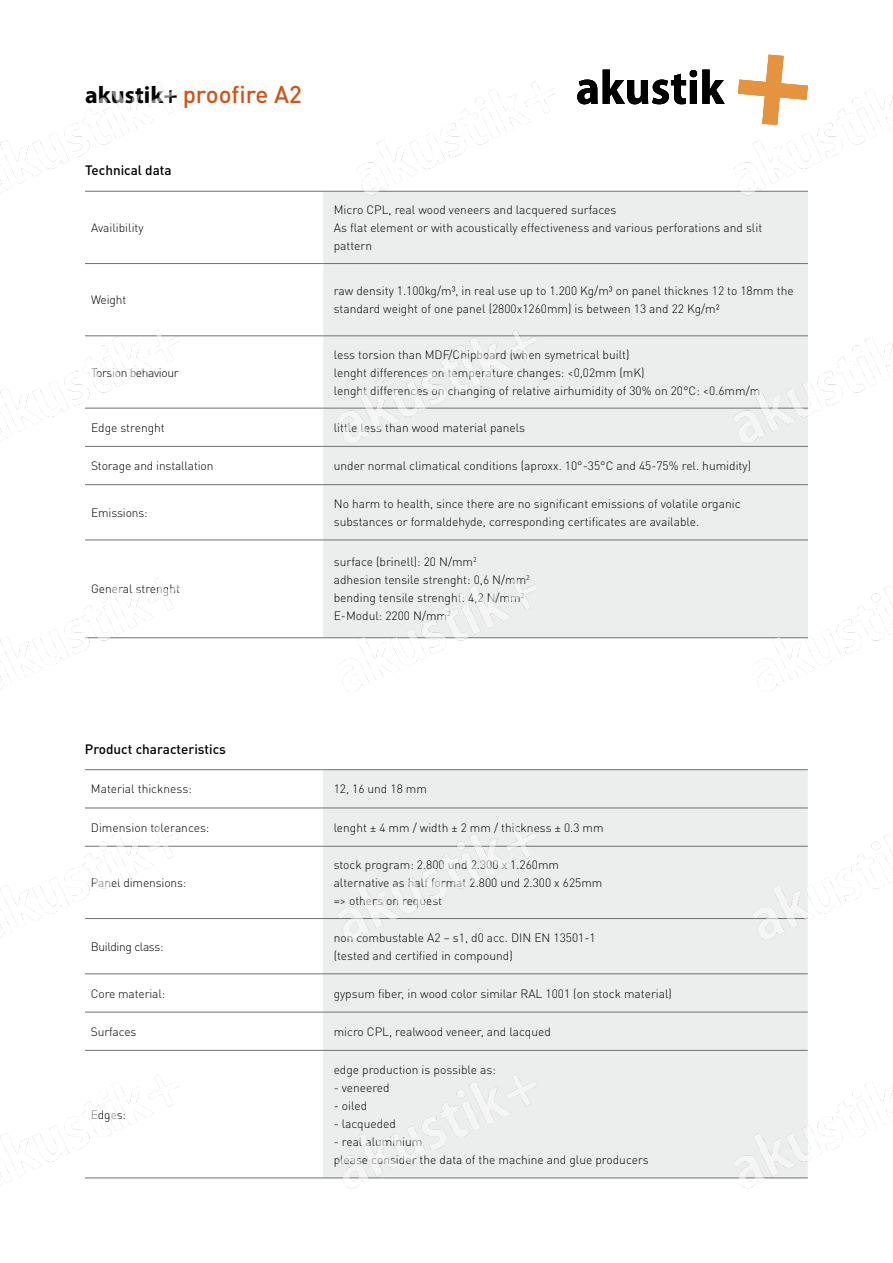
<style>
.page{position:relative;width:893px;height:1263px;background:#fff}
.page>*{position:absolute;margin:0;border:0;box-sizing:border-box;transform-origin:0 0}
.t1{font:500 24px "DIN Pro";color:#d15419}
.t2{font:500 13.5px "DIN Pro";color:#000}
.t3{font:300 12px/18px "DIN Pro";color:#000}
.t4{font:300 12px "DIN Pro";letter-spacing:-.03em;color:#000}
.s1{font-family:"Myriad Pro";font-weight:700;color:#000}
</style>
<div class="page">
<img style="left:0;top:54px;width:893px;height:1135px">
<h1 class="t1" style="left:85px;top:75px;width:219px"><span class="s1">akustik+</span> proofire A2</h1>
<p class="t2" style="left:85px;top:159px;width:88px">Technical data</p>
<p class="t3" style="left:91px;top:218px;width:54px">Availibility</p>
<p class="t3" style="left:334px;top:200px;width:430px">Micro CPL, real wood veneers and lacquered surfaces<br>As flat element or with acoustically effectiveness and various perforations and slit pattern</p>
<p class="t3" style="left:91px;top:290px;width:37px">Weight</p>
<p class="t3" style="left:334px;top:281px;width:461px">raw density 1.100kg/m³, in real use up to 1.200 Kg/m³ on panel thicknes 12 to 18mm the standard weight of one panel (2800x1260mm) is between 13 and 22 Kg/m²</p>
<p class="t4" style="left:91px;top:363px;width:89px">Torsion behaviour</p>
<p class="t3" style="left:334px;top:344px;width:428px">less torsion than MDF/Chipboard (when symetrical built)<br>lenght differences on temperature changes: &lt;0,02mm (mK)<br>lenght differences on changing of relative airhumidity of 30% on 20°C: &lt;0.6mm/m</p>
<p class="t3" style="left:91px;top:417px;width:75px">Edge strenght</p>
<p class="t3" style="left:334px;top:417px;width:193px">little less than wood material panels</p>
<p class="t3" style="left:91px;top:456px;width:124px">Storage and installation</p>
<p class="t3" style="left:334px;top:456px;width:419px">under normal climatical conditions (aproxx. 10°-35°C and 45-75% rel. humidity)</p>
<p class="t3" style="left:91px;top:502px;width:58px">Emissions:</p>
<p class="t3" style="left:334px;top:493px;width:408px">No harm to health, since there are no significant emissions of volatile organic substances or formaldehyde, corresponding certificates are available.</p>
<p class="t3" style="left:91px;top:579px;width:90px">General strenght</p>
<p class="t3" style="left:334px;top:552px;width:198px">surface (brinell): 20 N/mm<sup>2<br></sup>adhesion tensile strenght: 0,6 N/mm<sup>2 </sup>bending tensile strenght: 4,2 N/mm<sup>2<br></sup>E-Modul: 2200 N/mm<sup>2</sup></p>
<p class="t2" style="left:85px;top:738px;width:142px">Product characteristics</p>
<p class="t3" style="left:91px;top:779px;width:102px">Material thickness:</p>
<p class="t3" style="left:334px;top:779px;width:95px">12, 16 und 18 mm</p>
<p class="t3" style="left:91px;top:817px;width:120px">Dimension tolerances:</p>
<p class="t3" style="left:334px;top:817px;width:271px">lenght ± 4 mm / width ± 2 mm / thickness ± 0.3 mm</p>
<p class="t3" style="left:91px;top:872px;width:97px">Panel dimensions:</p>
<p class="t3" style="left:334px;top:854px;width:270px">stock program: 2.800 und 2.300 x 1.260mm alternative as half format 2.800 und 2.300 x 625mm =&gt; others on request</p>
<p class="t4" style="left:91px;top:937px;width:74px">Building class:</p>
<p class="t3" style="left:334px;top:927px;width:264px">non combustable A2 – s1, d0 acc. DIN EN 13501-1 (tested and certified in compound)</p>
<p class="t3" style="left:91px;top:983px;width:76px">Core material:</p>
<p class="t3" style="left:334px;top:983px;width:340px">gypsum fiber, in wood color similar RAL 1001 (on stock material)</p>
<p class="t3" style="left:91px;top:1021px;width:47px">Surfaces</p>
<p class="t3" style="left:334px;top:1021px;width:219px">micro CPL, realwood veneer, and lacqued</p>
<p class="t3" style="left:91px;top:1104px;width:37px">Edges:</p>
<p class="t3" style="left:334px;top:1059px;width:164px">edge production is possible as:</p>
<p class="t3" style="left:334px;top:1077px;width:58px">- veneered</p>
<p class="t3" style="left:334px;top:1095px;width:35px">- oiled</p>
<p class="t3" style="left:334px;top:1113px;width:64px">- lacqueded</p>
<p class="t3" style="left:334px;top:1131px;width:317px">- real aluminium<br>please consider the data of the machine and glue producers</p>
</div>
